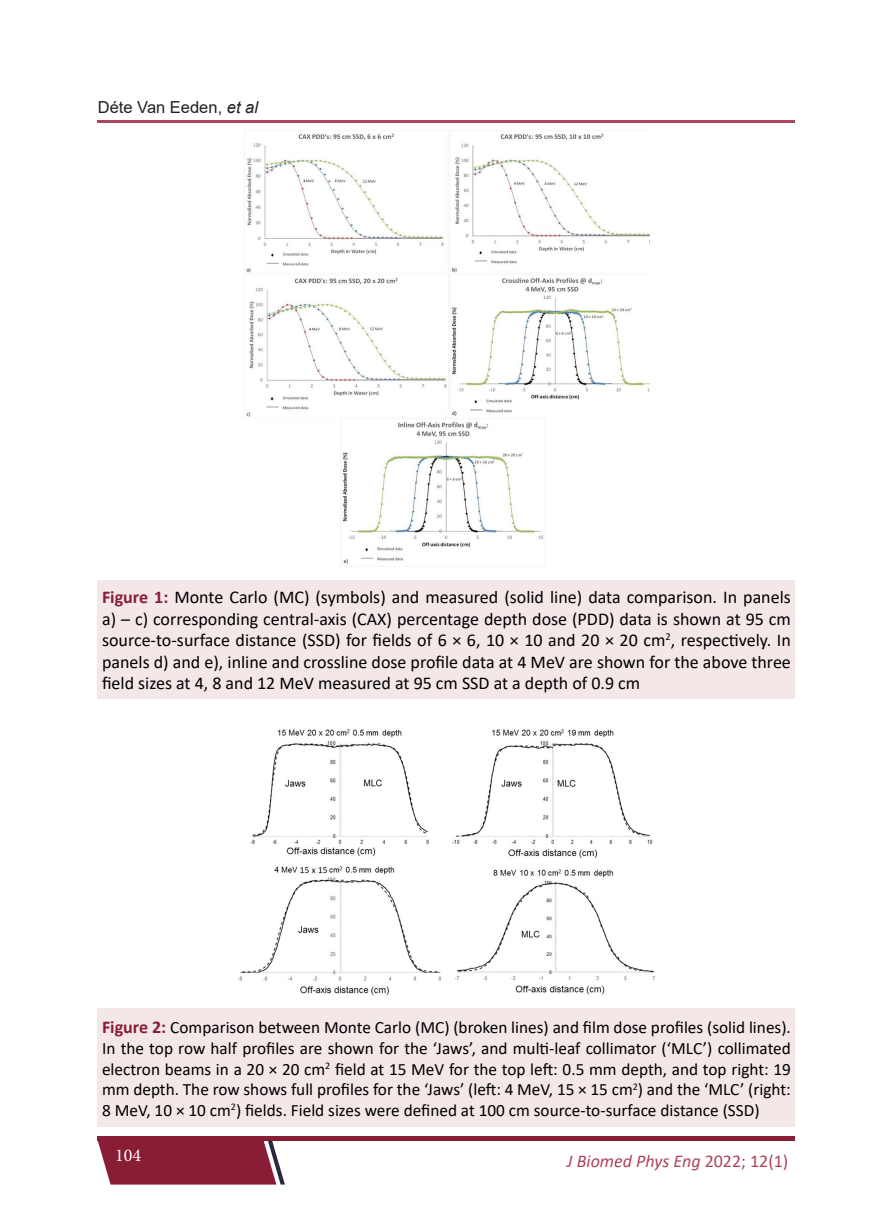
<style>
.page{position:relative;width:893px;height:1212px;background:#fff}
.page>*{position:absolute;margin:0;border:0;box-sizing:border-box;transform-origin:0 0}
.Figure{font:18px/21.6px "Calibri";color:#000;text-align:justify}
.t1{font:italic 18px "Calibri";color:#ad445b}
.t2{font:18px "Minion Pro";color:#fff}
.Figure-2{font:17.25px/20.7px "Calibri";color:#000;text-align:justify}
.Running_Author{font:16.5px "Arial";color:#231f20}
.s1{font-style:italic}
.s2{font-weight:700;color:#881d35}
.s3{font-weight:700;font-size:18px;color:#881d35}
.s4{font-style:normal}
</style>
<div class="page">
<div style="left:98px;top:1136px;width:697px;height:5px;background:#881d35"></div>
<svg style="left:98px;top:1141px;width:187px;height:43px;background:#903147"></svg>
<hr style="left:98px;top:120px;width:697px;height:2px;background:#ad445b">
<img style="left:246px;top:133px;width:403px;height:431px">
<div style="left:98px;top:580px;width:697px;height:118px;background:#f3e7e8"></div>
<img style="left:238px;top:729px;width:417px;height:267px">
<div style="left:98px;top:1009px;width:697px;height:118px;background:#f3e7e8"></div>
<p class="Running_Author" style="left:98px;top:96px;width:162px">Déte Van Eeden, <span class="s1">et al</span></p>
<p class="Figure" style="left:102px;top:586px;width:690px"><span class="s2">Figure 1:</span> Monte Carlo (MC) (symbols) and measured (solid line) data comparison. In panels a) – c) corresponding central-axis (CAX) percentage depth dose (PDD) data is shown at 95 cm source-to-surface distance (SSD) for fields of 6 × 6, 10 × 10 and 20 × 20 cm<sup>2</sup>, respectively. In panels d) and e), inline and crossline dose profile data at 4 MeV are shown for the above three field sizes at 4, 8 and 12 MeV measured at 95 cm SSD at a depth of 0.9 cm</p>
<p class="Figure-2" style="left:102px;top:1017px;width:690px"><span class="s3">Figure 2:</span> Comparison between Monte Carlo (MC) (broken lines) and film dose profiles (solid lines).<br>In the top row half profiles are shown for the ‘Jaws’, and multi-leaf collimator (‘MLC’) collimated electron beams in a 20 × 20 cm<sup>2</sup> field at 15 MeV for the top left: 0.5 mm depth, and top right: 19 mm depth. The row shows full profiles for the ‘Jaws’ (left: 4 MeV, 15 × 15 cm<sup>2</sup>) and the ‘MLC’ (right:<br>8 MeV, 10 × 10 cm<sup>2</sup>) fields. Field sizes were defined at 100 cm source-to-surface distance (SSD)</p>
<p class="t2" style="left:115px;top:1143px;width:27px">104</p>
<p class="t1" style="left:567px;top:1148px;width:223px">J Biomed Phys Eng <span class="s4">2022; 12(1)</span></p>
</div>
